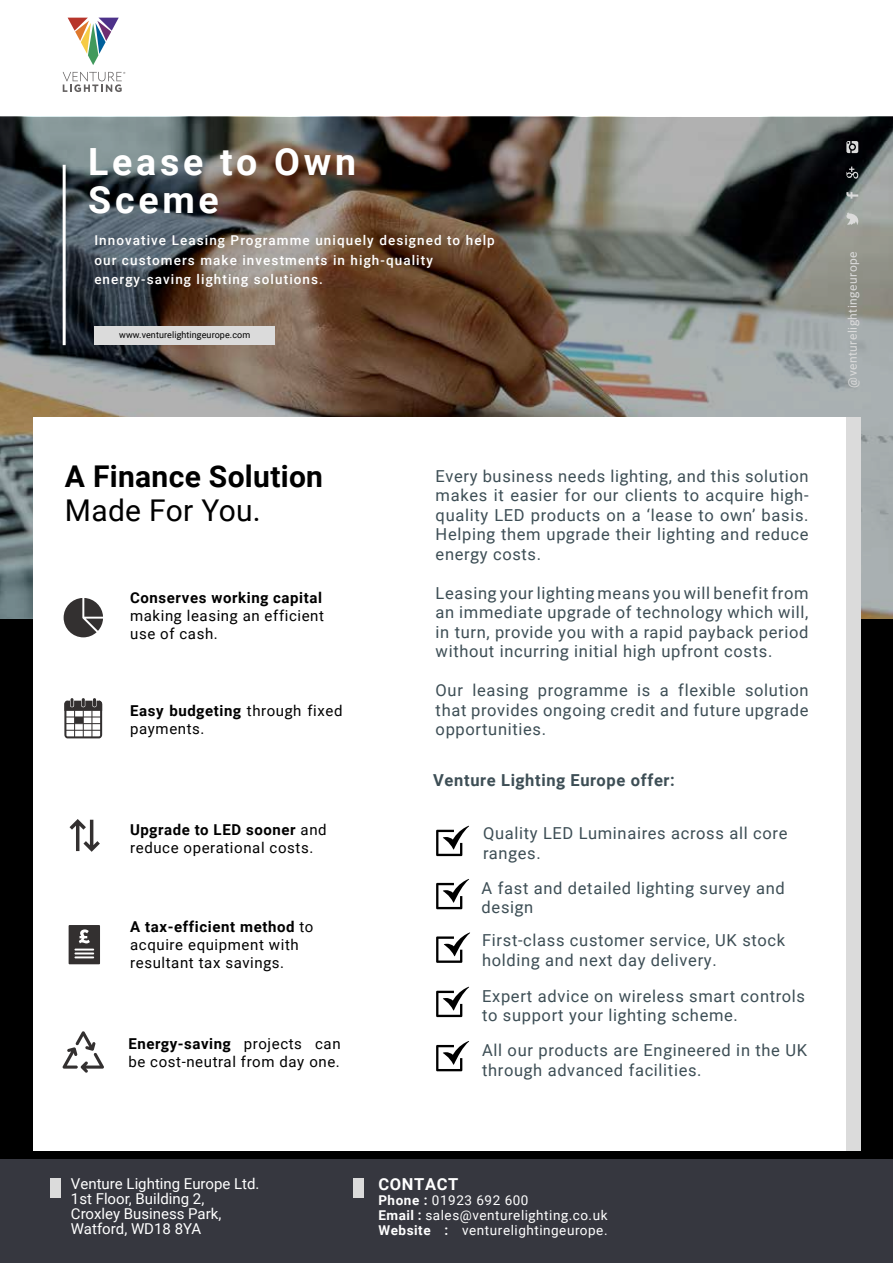
<style>
.page{position:relative;width:893px;height:1263px;background:#fff}
.page>*{position:absolute;margin:0;border:0;box-sizing:border-box;transform-origin:0 0}
.t1{font:700 37.5px/38px "Roboto";letter-spacing:.1em;color:#fff}
.t2{font:700 30px "Roboto";letter-spacing:.01em;color:#000}
.t3{font:30px "Roboto";letter-spacing:.01em;color:#000}
.t4{font:16.5px/19.5px "Roboto";letter-spacing:.04em;color:#3d4e55}
.t5{font:700 16.5px "Roboto";letter-spacing:.04em;color:#3d4e55}
.t6{font:700 16.5px "Roboto";letter-spacing:.04em;color:#fff}
.t7{font:15px/18px "Roboto";letter-spacing:.04em;color:#000}
.t8{font:15px/15px "Roboto";color:#fff}
.t9{font:700 15px "Roboto";letter-spacing:.04em;color:#000}
.t10{font:500 13.5px/19.5px "Roboto";letter-spacing:.08em;color:#fff}
.t11{font:13.5px/15px "Roboto";letter-spacing:.04em;color:#fff}
.t12{font:12px "Roboto";letter-spacing:.04em;color:#dbdbdb}
.t13{font:9px "Roboto";letter-spacing:.01em;color:#000}
.s1{font-weight:700}
</style>
<div class="page">
<div style="left:0;top:1150px;width:893px;height:113px;background:#36373f"></div>
<div style="left:0;top:117px;width:893px;height:1042px;background:#000"></div>
<img style="left:0;top:117px;width:893px;height:501px">
<svg style="left:846px;top:212px;width:12px;height:13px"></svg>
<svg style="left:846px;top:192px;width:12px;height:7px"></svg>
<svg style="left:846px;top:167px;width:12px;height:12px"></svg>
<svg style="left:846px;top:141px;width:12px;height:12px"></svg>
<hr style="left:63px;top:165px;width:3px;height:180px;background:#fff">
<div style="left:33px;top:417px;width:357px;height:733px;background:#fff"></div>
<div style="left:390px;top:417px;width:471px;height:733px;background:#fff"></div>
<div style="left:846px;top:417px;width:15px;height:733px;background:#dbdbdb"></div>
<div style="left:50px;top:1178px;width:10px;height:19px;background:#dbdbdb"></div>
<div style="left:353px;top:1178px;width:11px;height:19px;background:#dbdbdb"></div>
<div style="left:94px;top:327px;width:181px;height:18px;background:#dbdbdb"></div>
<svg style="left:436px;top:879px;width:33px;height:30px"></svg>
<svg style="left:436px;top:932px;width:34px;height:31px"></svg>
<svg style="left:436px;top:987px;width:33px;height:30px"></svg>
<svg style="left:68px;top:18px;width:51px;height:47px"></svg>
<svg style="left:63px;top:72px;width:62px;height:20px"></svg>
<img style="left:63px;top:614px;width:24px;height:24px">
<svg style="left:64px;top:598px;width:39px;height:39px"></svg>
<img style="left:66px;top:703px;width:37px;height:36px">
<svg style="left:64px;top:698px;width:38px;height:40px"></svg>
<svg style="left:70px;top:819px;width:30px;height:33px"></svg>
<img style="left:68px;top:925px;width:32px;height:40px">
<svg style="left:69px;top:925px;width:31px;height:39px"></svg>
<svg style="left:63px;top:1031px;width:41px;height:42px"></svg>
<svg style="left:436px;top:826px;width:33px;height:30px"></svg>
<svg style="left:436px;top:1041px;width:33px;height:30px"></svg>
<h1 class="t1" style="left:88px;top:141px;width:269px">Lease to Own<br>Sceme</h1>
<p class="t10" style="left:94px;top:230px;width:402px">Innovative Leasing Programme uniquely designed to help our customers make investments in high-quality energy-saving lighting solutions.</p>
<p class="t13" style="left:119px;top:329px;width:133px">www.venturelightingeurope.com</p>
<h2 class="t2" style="left:65px;top:455px;width:260px">A Finance Solution</h2>
<h2 class="t3" style="left:65px;top:490px;width:197px">Made For You.</h2>
<p class="t9" style="left:130px;top:587px;width:194px">Conserves working capital</p>
<p class="t7" style="left:130px;top:606px;width:195px">making leasing an efficient use of cash.</p>
<p class="t7" style="left:130px;top:701px;width:214px"><span class="s1">Easy budgeting</span> through fixed payments.</p>
<p class="t7" style="left:130px;top:820px;width:198px"><span class="s1">Upgrade to LED sooner</span> and reduce operational costs.</p>
<p class="t7" style="left:130px;top:917px;width:185px"><span class="s1">A tax-efficient method</span> to acquire equipment with resultant tax savings.</p>
<p class="t7" style="left:128px;top:1034px;width:214px"><span class="s1">Energy-saving</span> projects can be cost-neutral from day one.</p>
<p class="t4" style="left:436px;top:466px;width:374px;text-align:justify">Every business needs lighting, and this solution makes it easier for our clients to acquire high&shy;quality LED products on a ‘lease to own’ basis.<br>Helping them upgrade their lighting and reduce energy costs.</p>
<p class="t4" style="left:436px;top:583px;width:374px;text-align:justify">Leasing your lighting means you will benefit from an immediate upgrade of technology which will, in turn, provide you with a rapid payback period without incurring initial high upfront costs.</p>
<p class="t4" style="left:436px;top:680px;width:374px;text-align:justify">Our leasing programme is a flexible solution that provides ongoing credit and future upgrade opportunities.</p>
<p class="t5" style="left:433px;top:769px;width:243px">Venture Lighting Europe offer:</p>
<p class="t4" style="left:483px;top:823px;width:306px">Quality LED Luminaires across all core ranges.</p>
<p class="t4" style="left:482px;top:877px;width:305px">A fast and detailed lighting survey and design</p>
<p class="t4" style="left:482px;top:930px;width:305px">First-class customer service, UK stock holding and next day delivery.</p>
<p class="t4" style="left:482px;top:986px;width:324px">Expert advice on wireless smart controls to support your lighting scheme.</p>
<p class="t4" style="left:482px;top:1040px;width:327px">All our products are Engineered in the UK through advanced facilities.</p>
<p class="t12" style="left:844px;top:388px;width:138px;rotate:-90deg">@venturelightingeurope</p>
<p class="t8" style="left:71px;top:1176px;width:190px">Venture Lighting Europe Ltd.<br>1st Floor, Building 2,<br>Croxley Business Park,<br>Watford, WD18 8YA</p>
<p class="t6" style="left:378px;top:1172px;width:82px">CONTACT</p>
<p class="t11" style="left:378px;top:1192px;width:231px"><span class="s1">Phone :</span> 01923 692 600<br><span class="s1">Email :</span> sales@venturelighting.co.uk<br><span class="s1">Website :</span> venturelightingeurope.</p>
</div>
